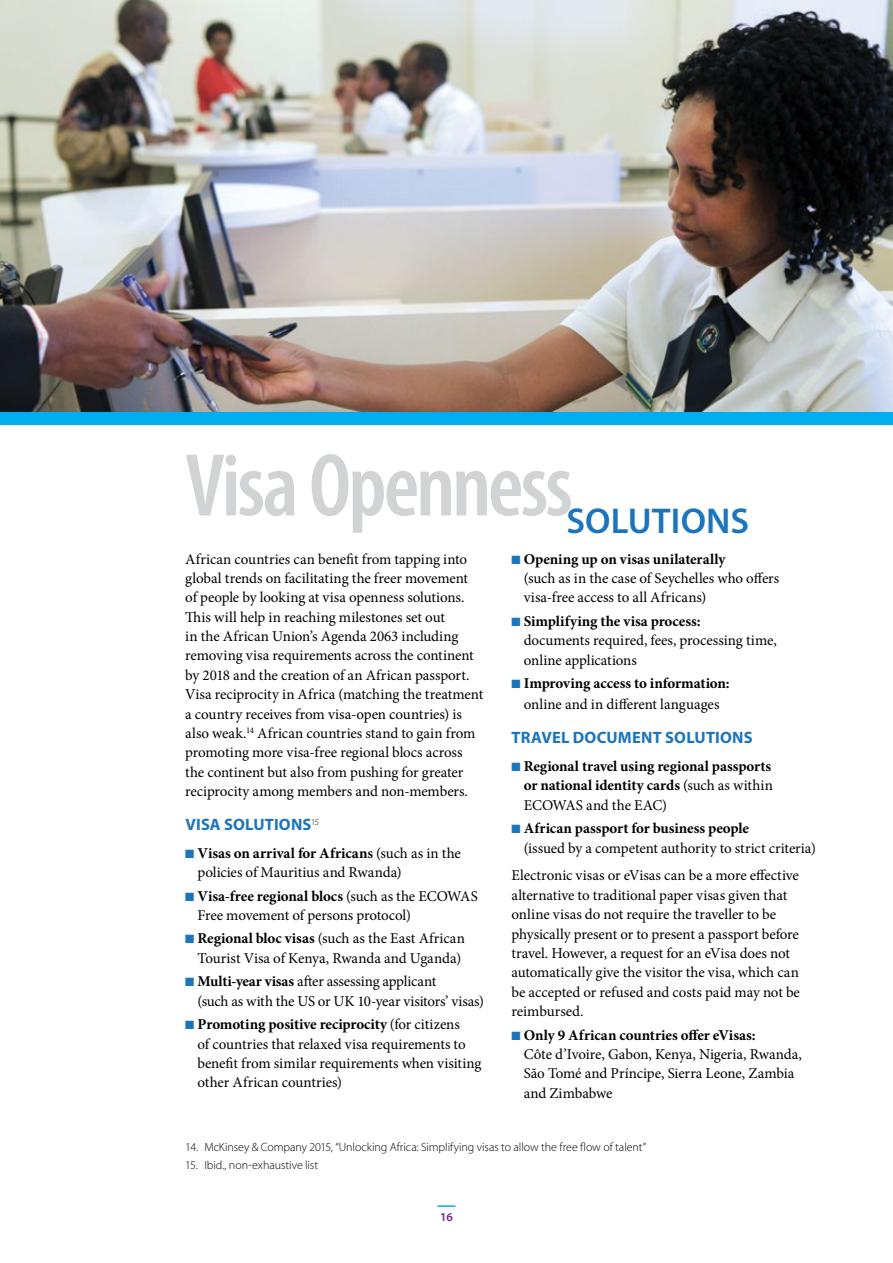
<style>
.page{position:relative;width:893px;height:1263px;background:#fff}
.page>*{position:absolute;margin:0;border:0;box-sizing:border-box;transform-origin:0 0}
.t1{font:600 condensed 90px "Myriad Pro";letter-spacing:-.03em;color:#d1d3d4}
.t2{font:600 36px "Myriad Pro";color:#1c75bc}
.t3{font:700 16.5px "Myriad Pro";letter-spacing:.01em;color:#1c75bc}
.t4{font:15px/19.4px "Minion Pro";letter-spacing:-.005em;color:#000}
.t5{font:700 15px/19.4px "Minion Pro";letter-spacing:-.005em;color:#000;text-align:center}
.t6{font:300 12px "Myriad Pro";letter-spacing:-.005em;color:#000}
.t7{font:600 12px "Myriad Pro";color:#6e2384}
.s1{color:#1c75bc}
.s2{font-weight:700}
.s3{font-weight:400}
.s4{font-weight:600}
</style>
<div class="page">
<svg style="left:437px;top:1205px;width:18px;height:2px"></svg>
<img style="left:0;top:0;width:892px;height:412px">
<div style="left:0;top:412px;width:893px;height:13px;background:#00aeef"></div>
<hr style="left:892px;top:0;width:1px;height:431px;background:#6e2384">
<h1 class="t1" style="left:185px;top:436px;width:389px">Visa Openness</h1>
<h2 class="t2" style="left:567px;top:498px;width:184px">SOLUTIONS</h2>
<p class="t4" style="left:524px;top:549px;width:257px;text-indent:-12px"><span class="s1">■</span> <span class="s2">Opening up on visas unilaterally<br></span>(such as in the case of Seychelles who offers visa-free access to all Africans)</p>
<p class="t4" style="left:524px;top:612px;width:255px;text-indent:-12px"><span class="s1">■</span> <span class="s2">Simplifying the visa process:<br></span>documents required, fees, processing time, online applications</p>
<p class="t5" style="left:511px;top:673px;width:220px;line-height:21px"><span class="s1">■</span> Improving access to information: <span class="s3">online and in different languages</span></p>
<p class="t3" style="left:512px;top:727px;width:242px">TRAVEL DOCUMENT SOLUTIONS</p>
<p class="t5" style="left:524px;top:756px;width:251px;text-align:justify;text-indent:-12px"><span class="s1">■</span> Regional travel using regional passports or national identity cards <span class="s3">(such as within ECOWAS and the EAC)</span></p>
<p class="t4" style="left:524px;top:819px;width:294px;text-indent:-12px"><span class="s1">■</span> <span class="s2">African passport for business people<br></span>(issued by a competent authority to strict criteria)</p>
<p class="t4" style="left:511px;top:866px;width:290px">Electronic visas or eVisas can be a more effective alternative to traditional paper visas given that online visas do not require the traveller to be physically present or to present a passport before travel. However, a request for an eVisa does not automatically give the visitor the visa, which can be accepted or refused and costs paid may not be reimbursed.</p>
<p class="t4" style="left:524px;top:1025px;width:280px;text-indent:-12px"><span class="s1">■</span> <span class="s2">Only 9 African countries offer eVisas:<br></span>Côte d’Ivoire, Gabon, Kenya, Nigeria, Rwanda, São Tomé and Príncipe, Sierra Leone, Zambia and Zimbabwe</p>
<p class="t4" style="left:185px;top:549px;width:299px">African countries can benefit from tapping into global trends on facilitating the freer movement of people by looking at visa openness solutions.<br>This will help in reaching milestones set out<br>in the African Union’s Agenda 2063 including removing visa requirements across the continent by 2018 and the creation of an African passport.<br>Visa reciprocity in Africa (matching the treatment a country receives from visa-open countries) is also weak.<sup>14</sup> African countries stand to gain from promoting more visa-free regional blocs across the continent but also from pushing for greater reciprocity among members and non-members.</p>
<p class="t3" style="left:185px;top:813px;width:135px">VISA SOLUTIONS<sup>15</sup></p>
<p class="t4" style="left:197px;top:843px;width:265px;text-indent:-12px"><span class="s1">■</span> <span class="s2">Visas on arrival for African</span><span class="s4">s</span> (such as in the policies of Mauritius and Rwanda)</p>
<p class="t4" style="left:197px;top:886px;width:282px;text-indent:-12px"><span class="s1">■</span> <span class="s2">Visa-free regional blocs</span> (such as the ECOWAS<br>Free movement of persons protocol)</p>
<p class="t4" style="left:185px;top:929px;width:281px;text-align:center"><span class="s1">■</span> <span class="s2">Regional bloc visas</span> (such as the East African<br>Tourist Visa of Kenya, Rwanda and Uganda)</p>
<p class="t4" style="left:198px;top:972px;width:288px;text-indent:-12px"><span class="s1">■</span> <span class="s2">Multi-year visas</span> after assessing applicant<br>(such as with the US or UK 10-year visitors’ visas)</p>
<p class="t4" style="left:197px;top:1015px;width:286px;text-indent:-12px"><span class="s1">■</span> <span class="s2">Promoting positive reciprocity</span> (for citizens<br>of countries that relaxed visa requirements to benefit from similar requirements when visiting other African countries)</p>
<p class="t6" style="left:185px;top:1140px;width:463px">14. McKinsey &amp; Company 2015, “Unlocking Africa: Simplifying visas to allow the free flow of talent”</p>
<p class="t6" style="left:185px;top:1158px;width:134px">15. Ibid., non-exhaustive list</p>
<p class="t7" style="left:440px;top:1209px;width:14px">16</p>
</div>
